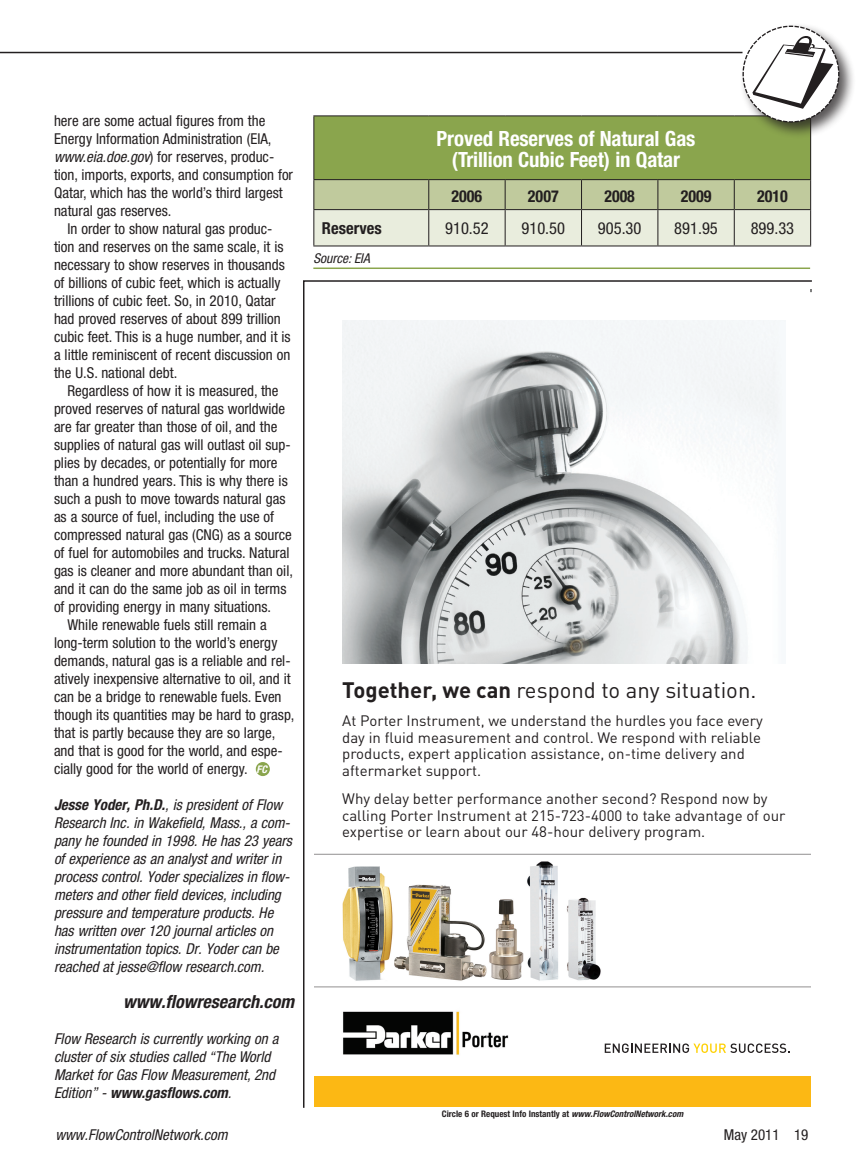
<style>
.page{position:relative;width:864px;height:1161px;background:#fff}
.page>*{position:absolute;margin:0;border:0;box-sizing:border-box;transform-origin:0 0}
.t1{font:22.2px "DINOT";color:#231f20}
.Question{font:700 condensed 21px/20.2px "Helvetica Neue";letter-spacing:-.005em;color:#fff;text-align:center}
.website{font:italic 700 condensed 18px "Helvetica Neue";color:#231f20}
.Body_First_Paragraph{font:condensed 16.5px "Helvetica Neue";color:#231f20}
.Question-2{font:700 condensed 16.5px "Helvetica Neue";color:#231f20}
.Body_First_Paragraph-2{font:700 condensed 16.5px "Helvetica Neue";color:#231f20}
.Question-3{font:700 condensed 16.5px "Helvetica Neue";color:#231f20;scale:.96 1}
.Body_Copy{font:condensed 15px/18px "Helvetica Neue";color:#231f20}
.Author_bio{font:italic condensed 15px/18px "Helvetica Neue";color:#231f20}
.t2{font:15px/16.5px "DINOT";color:#231f20}
.Body_Copy-2{font:italic condensed 15px/18px "Helvetica Neue";color:#231f20}
.Cutline{font:italic condensed 13.5px "Helvetica Neue";color:#231f20}
.t3{font:italic 700 condensed 10.5px "Helvetica Neue";color:#fff}
.t4{font:700 condensed 9px "Helvetica Neue";color:#231f20}
.s1{font-style:italic}
.s2{font-weight:700}
</style>
<div class="page">
<hr style="left:0;top:52px;width:743px;height:1px;background:#231f20">
<div style="left:256px;top:762px;width:14px;height:14px;background:#8aa54d;border-radius:50%"></div>
<div style="left:314px;top:116px;width:497px;height:64px;background:#8aa54d"></div>
<hr style="left:313px;top:115px;width:116px;height:1px;background:#231f20">
<hr style="left:313px;top:116px;width:1px;height:63px;background:#231f20">
<hr style="left:429px;top:115px;width:76px;height:1px;background:#231f20">
<hr style="left:505px;top:115px;width:77px;height:1px;background:#231f20">
<hr style="left:582px;top:115px;width:76px;height:1px;background:#231f20">
<hr style="left:658px;top:115px;width:76px;height:1px;background:#231f20">
<hr style="left:734px;top:115px;width:77px;height:1px;background:#231f20">
<hr style="left:810px;top:116px;width:1px;height:63px;background:#231f20">
<hr style="left:313px;top:179px;width:116px;height:1px;background:#231f20">
<hr style="left:429px;top:179px;width:76px;height:1px;background:#231f20">
<hr style="left:505px;top:179px;width:77px;height:1px;background:#231f20">
<hr style="left:582px;top:179px;width:76px;height:1px;background:#231f20">
<hr style="left:658px;top:179px;width:76px;height:1px;background:#231f20">
<hr style="left:734px;top:179px;width:77px;height:1px;background:#231f20">
<svg style="left:313px;top:180px;width:498px;height:65px;background:#d4dabe"></svg>
<hr style="left:313px;top:209px;width:116px;height:1px;background:#231f20">
<hr style="left:313px;top:210px;width:1px;height:35px;background:#231f20">
<hr style="left:429px;top:209px;width:76px;height:1px;background:#231f20">
<hr style="left:428px;top:210px;width:1px;height:35px;background:#231f20">
<hr style="left:505px;top:209px;width:77px;height:1px;background:#231f20">
<hr style="left:505px;top:210px;width:1px;height:35px;background:#231f20">
<hr style="left:582px;top:209px;width:76px;height:1px;background:#231f20">
<hr style="left:581px;top:210px;width:1px;height:35px;background:#231f20">
<hr style="left:658px;top:209px;width:76px;height:1px;background:#231f20">
<hr style="left:657px;top:210px;width:1px;height:35px;background:#231f20">
<hr style="left:734px;top:209px;width:77px;height:1px;background:#231f20">
<hr style="left:734px;top:210px;width:1px;height:35px;background:#231f20">
<hr style="left:810px;top:210px;width:1px;height:35px;background:#231f20">
<hr style="left:313px;top:245px;width:116px;height:1px;background:#231f20">
<hr style="left:429px;top:245px;width:76px;height:1px;background:#231f20">
<hr style="left:505px;top:245px;width:77px;height:1px;background:#231f20">
<hr style="left:582px;top:245px;width:76px;height:1px;background:#231f20">
<hr style="left:658px;top:245px;width:76px;height:1px;background:#231f20">
<hr style="left:734px;top:245px;width:77px;height:1px;background:#231f20">
<hr style="left:313px;top:268px;width:497px;height:1px;background:#8aa54d">
<div style="left:739px;top:22px;width:117px;height:117px;background:#231f20;opacity:.75"></div>
<svg style="left:303px;top:280px;width:509px;height:828px"></svg>
<svg style="left:742px;top:25px;width:98px;height:98px"></svg>
<p class="Body_Copy" style="left:54px;top:112px;width:241px">here are some actual figures from the Energy Information Administration (EIA, <span class="s1">www.eia.doe.gov</span>) for reserves, produc&shy;tion, imports, exports, and consumption for Qatar, which has the world’s third largest natural gas reserves.</p>
<p class="Body_Copy" style="left:54px;top:220px;width:238px;text-indent:14px">In order to show natural gas produc&shy;tion and reserves on the same scale, it is necessary to show reserves in thousands of billions of cubic feet, which is actually trillions of cubic feet. So, in 2010, Qatar had proved reserves of about 899 trillion cubic feet. This is a huge number, and it is a little reminiscent of recent discussion on the U.S. national debt.</p>
<p class="Body_Copy" style="left:54px;top:382px;width:240px;text-indent:14px">Regardless of how it is measured, the proved reserves of natural gas worldwide are far greater than those of oil, and the supplies of natural gas will outlast oil sup&shy;plies by decades, or potentially for more than a hundred years. This is why there is such a push to move towards natural gas as a source of fuel, including the use of compressed natural gas (CNG) as a source of fuel for automobiles and trucks. Natural gas is cleaner and more abundant than oil, and it can do the same job as oil in terms of providing energy in many situations.</p>
<p class="Body_Copy" style="left:54px;top:616px;width:242px;text-indent:14px">While renewable fuels still remain a long-term solution to the world’s energy demands, natural gas is a reliable and rel&shy;atively inexpensive alternative to oil, and it can be a bridge to renewable fuels. Even though its quantities may be hard to grasp, that is partly because they are so large, and that is good for the world, and espe&shy;cially good for the world of energy.</p>
<p class="t3" style="left:257px;top:763px;width:12px">FC</p>
<p class="Author_bio" style="left:54px;top:796px;width:240px"><span class="s2">Jesse Yoder, Ph.D.</span>, is president of Flow Research Inc. in Wakefield, Mass., a com&shy;pany he founded in 1998. He has 23 years of experience as an analyst and writer in process control. Yoder specializes in flow&shy;meters and other field devices, including pressure and temperature products. He has written over 120 journal articles on instrumentation topics. Dr. Yoder can be reached at jesse@flow research.com.</p>
<p class="website" style="left:123px;top:991px;width:172px">www.flowresearch.com</p>
<p class="Body_Copy-2" style="left:54px;top:1030px;width:226px">Flow Research is currently working on a cluster of six studies called “The World Market for Gas Flow Measurement, 2nd Edition” - <span class="s2">www.gasflows.com</span>.</p>
<p class="Question" style="left:437px;top:128px;width:260px">Proved Reserves of Natural Gas (Trillion Cubic Feet) in Qatar</p>
<p class="Question-2" style="left:452px;top:186px;width:32px">2006</p>
<p class="Question-2" style="left:528px;top:186px;width:32px">2007</p>
<p class="Question-3" style="left:605px;top:186px;width:33px">2008</p>
<p class="Question-2" style="left:681px;top:186px;width:32px">2009</p>
<p class="Question-2" style="left:757px;top:186px;width:32px">2010</p>
<p class="Body_First_Paragraph-2" style="left:322px;top:218px;width:61px">Reserves</p>
<p class="Body_First_Paragraph" style="left:445px;top:219px;width:45px">910.52</p>
<p class="Body_First_Paragraph" style="left:522px;top:219px;width:45px">910.50</p>
<p class="Body_First_Paragraph" style="left:598px;top:219px;width:45px">905.30</p>
<p class="Body_First_Paragraph" style="left:674px;top:219px;width:45px">891.95</p>
<p class="Body_First_Paragraph" style="left:751px;top:219px;width:45px">899.33</p>
<p class="Cutline" style="left:313px;top:250px;width:58px">Source: EIA</p>
<p class="t1" style="left:342px;top:674px;width:416px"><span class="s2">Together, we can</span> respond to any situation.</p>
<p class="t2" style="left:342px;top:712px;width:422px">At Porter Instrument, we understand the hurdles you face every day in fluid measurement and control. We respond with reliable products, expert application assistance, on-time delivery and aftermarket support.</p>
<p class="t2" style="left:342px;top:790px;width:445px">Why delay better performance another second? Respond now by calling Porter Instrument at 215-723-4000 to take advantage of our expertise or learn about our 48-hour delivery program.</p>
<p class="t4" style="left:442px;top:1108px;width:243px">Circle 6 or Request Info Instantly at <span class="s1">www.FlowControlNetwork.com</span></p>
<p class="Author_bio" style="left:56px;top:1125px;width:174px">www.FlowControlNetwork.com</p>
<p class="Body_Copy" style="left:724px;top:1125px;width:86px">May 2011 19</p>
</div>
